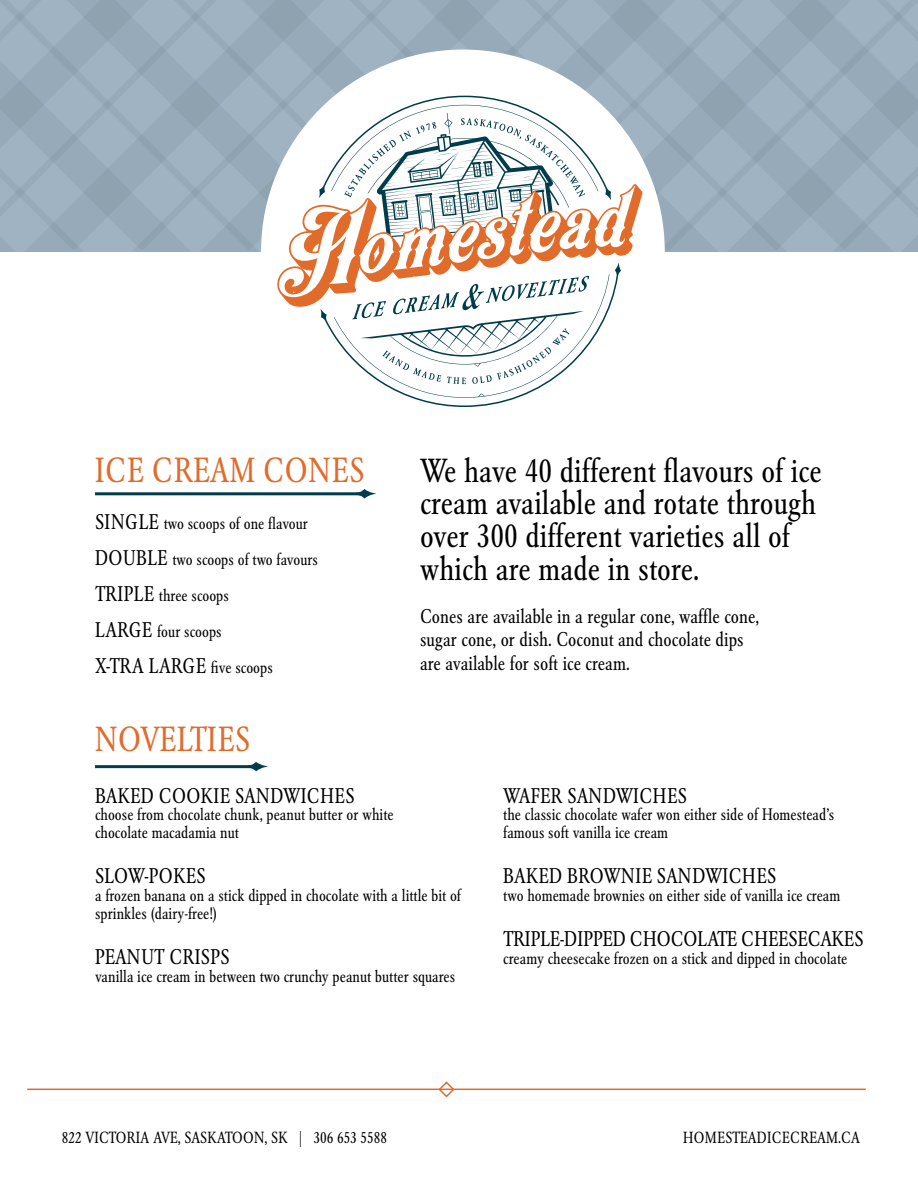
<style>
.page{position:relative;width:918px;height:1188px;background:#fff}
.page>*{position:absolute;margin:0;border:0;box-sizing:border-box;transform-origin:0 0}
.t1{font:condensed 34.5px "Garamond BE";letter-spacing:.02em;color:#e26b2b}
.t2{font:condensed 33px/32.8px "Garamond BE";color:#000}
.t3{font:condensed 21px "Garamond BE";letter-spacing:.02em;color:#000}
.t4{font:condensed 21px "Garamond BE";color:#000}
.t5{font:condensed 19.65px/23.9px "Garamond BE";color:#000}
.t6{font:condensed 16.5px/35.8px "Garamond BE";color:#000}
.t7{font:condensed 16.05px "Garamond BE";color:#000}
.t8{font:condensed 16.05px "Garamond BE";letter-spacing:.02em;color:#000}
.s1{font-size:21px}
.s2{font-size:16.5px}
</style>
<div class="page">
<svg style="left:0;top:0;width:49px;height:96px;background:#9aaebd"></svg>
<svg style="left:49px;top:0;width:869px;height:96px;background:#99adbc"></svg>
<svg style="left:136px;top:36px;width:782px;height:88px;background:#9aadbc"></svg>
<svg style="left:635px;top:124px;width:283px;height:127px;background:#9aadbc"></svg>
<div style="left:261px;top:50px;width:404px;height:403px;background:#fff;border-radius:50%"></div>
<svg style="left:412px;top:398px;width:105px;height:9px"></svg>
<svg style="left:0;top:96px;width:635px;height:302px"></svg>
<svg style="left:356px;top:489px;width:20px;height:9px"></svg>
<hr style="left:95px;top:492px;width:269px;height:3px;background:#003c4b">
<svg style="left:248px;top:762px;width:20px;height:9px"></svg>
<hr style="left:95px;top:765px;width:163px;height:3px;background:#003c4b">
<hr style="left:27px;top:1089px;width:839px;height:1px;background:#e26b2b">
<svg style="left:437px;top:1081px;width:19px;height:17px"></svg>
<h1 class="t1" style="left:95px;top:450px;width:271px">ICE CREAM CONES</h1>
<p class="t6" style="left:95px;top:506px;width:224px"><span class="s1">SINGLE</span> two scoops of one flavour<br><span class="s1">DOUBLE</span> two scoops of two favours<br><span class="s1">TRIPLE</span> three scoops<br><span class="s1">LARGE</span> four scoops</p>
<p class="t4" style="left:95px;top:654px;width:179px">X-TRA LARGE <span class="s2">five scoops</span></p>
<h1 class="t1" style="left:95px;top:720px;width:157px">NOVELTIES</h1>
<h2 class="t2" style="left:420px;top:454px;width:403px">We have 40 different flavours of ice cream available and rotate through over 300 different varieties all of which are made in store.</h2>
<p class="t5" style="left:420px;top:604px;width:341px">Cones are available in a regular cone, waffle cone, sugar cone, or dish. Coconut and chocolate dips are available for soft ice cream.</p>
<p class="t3" style="left:95px;top:784px;width:261px">BAKED COOKIE SANDWICHES</p>
<p class="t6" style="left:95px;top:806px;width:300px;line-height:17.9px">choose from chocolate chunk, peanut butter or white chocolate macadamia nut</p>
<p class="t3" style="left:95px;top:864px;width:112px">SLOW-POKES</p>
<p class="t6" style="left:95px;top:887px;width:368px;line-height:17.9px">a frozen banana on a stick dipped in chocolate with a little bit of sprinkles (dairy-free!)</p>
<p class="t3" style="left:95px;top:945px;width:136px">PEANUT CRISPS</p>
<p class="t6" style="left:95px;top:958px;width:362px">vanilla ice cream in between two crunchy peanut butter squares</p>
<p class="t3" style="left:503px;top:784px;width:185px">WAFER SANDWICHES</p>
<p class="t6" style="left:503px;top:806px;width:332px;line-height:17.9px">the classic chocolate wafer won either side of Homestead’s famous soft vanilla ice cream</p>
<p class="t3" style="left:503px;top:864px;width:275px">BAKED BROWNIE SANDWICHES</p>
<p class="t6" style="left:503px;top:878px;width:339px">two homemade brownies on either side of vanilla ice cream</p>
<p class="t4" style="left:503px;top:927px;width:362px">TRIPLE-DIPPED CHOCOLATE CHEESECAKES</p>
<p class="t6" style="left:503px;top:940px;width:346px">creamy cheesecake frozen on a stick and dipped in chocolate</p>
<p class="t7" style="left:62px;top:1129px;width:327px">822 VICTORIA AVE, SASKATOON, SK | 306 653 5588</p>
<p class="t8" style="left:683px;top:1129px;width:178px">HOMESTEADICECREAM.CA</p>
</div>
